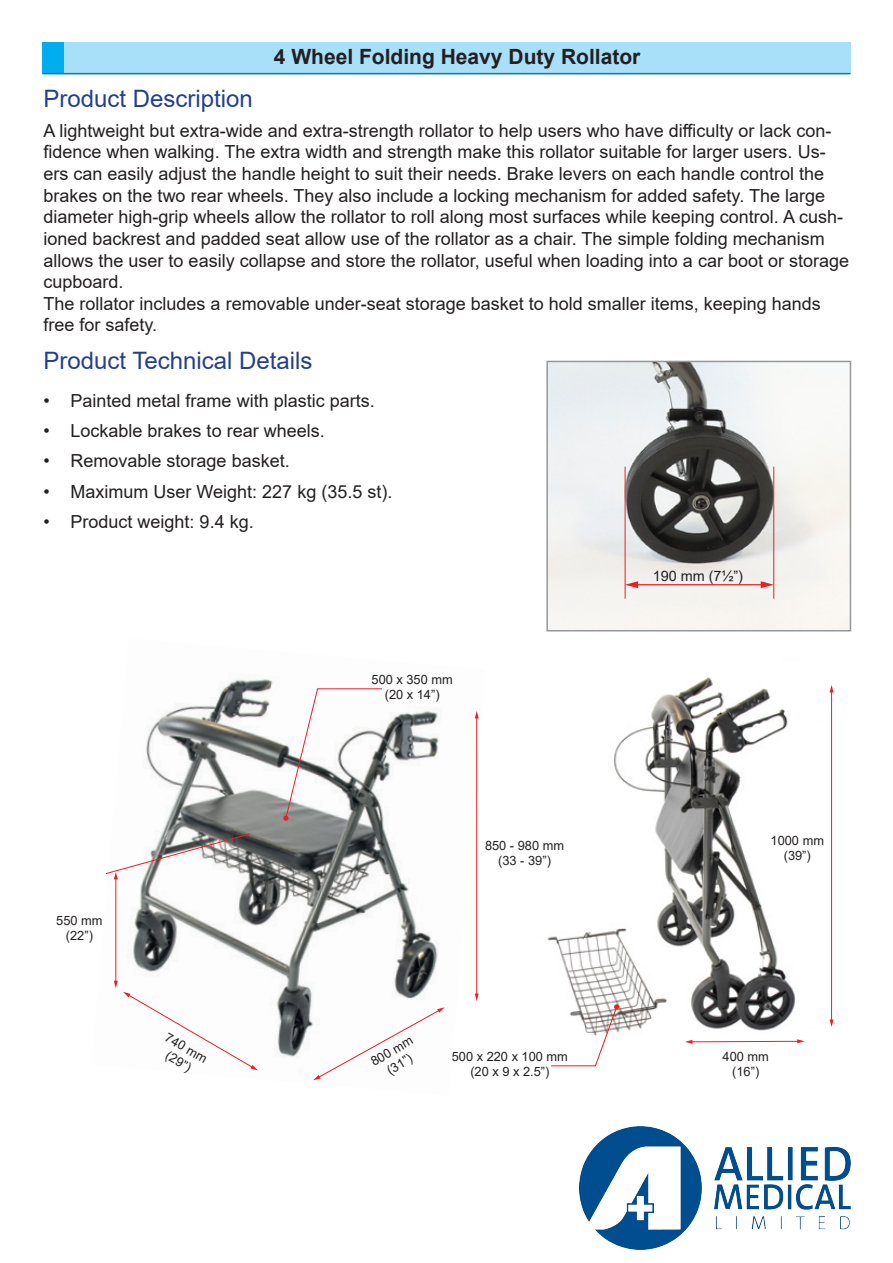
<style>
.page{position:relative;width:893px;height:1263px;background:#fff}
.page>*{position:absolute;margin:0;border:0;box-sizing:border-box;transform-origin:0 0}
.t1{font:24px "Arial";color:#253f8e}
.t2{font:700 21px "Arial";color:#231f20}
.t3{font:18px/21.6px "Arial";color:#231f20}
.t4{font:14.4px "Arial";color:#231f20}
.t5{font:12.75px/15.5px "Arial";color:#231f20;text-align:center}
</style>
<div class="page">
<img style="left:547px;top:677px;width:287px;height:390px">
<img style="left:113px;top:679px;width:366px;height:402px">
<svg style="left:313px;top:1007px;width:132px;height:73px"></svg>
<hr style="left:476px;top:717px;width:1px;height:278px;background:#ee1d23">
<svg style="left:475px;top:711px;width:4px;height:7px"></svg>
<svg style="left:475px;top:993px;width:4px;height:8px"></svg>
<svg style="left:685px;top:1039px;width:120px;height:5px"></svg>
<hr style="left:115px;top:878px;width:1px;height:104px;background:#ee1d23">
<svg style="left:114px;top:981px;width:144px;height:89px"></svg>
<svg style="left:105px;top:833px;width:146px;height:46px"></svg>
<hr style="left:831px;top:691px;width:1px;height:330px;background:#ee1d23">
<svg style="left:829px;top:685px;width:4px;height:7px"></svg>
<svg style="left:829px;top:1019px;width:4px;height:8px"></svg>
<svg style="left:283px;top:688px;width:100px;height:133px"></svg>
<svg style="left:550px;top:1004px;width:70px;height:62px"></svg>
<div style="left:43px;top:43px;width:21px;height:31px;background:#00aeef"></div>
<div style="left:64px;top:43px;width:786px;height:31px;background:#a8dff9"></div>
<svg style="left:43px;top:73px;width:21px;height:1px"></svg>
<hr style="left:64px;top:73px;width:786px;height:1px;background:#007dbb">
<img style="left:549px;top:364px;width:299px;height:264px">
<hr style="left:636px;top:584px;width:127px;height:1px;background:#ee1d23">
<svg style="left:626px;top:581px;width:12px;height:7px"></svg>
<svg style="left:761px;top:581px;width:12px;height:7px"></svg>
<hr style="left:625px;top:467px;width:1px;height:132px;background:#ee1d23">
<hr style="left:773px;top:467px;width:1px;height:132px;background:#ee1d23">
<div style="left:546px;top:361px;width:305px;height:270px;border:2px solid #95979a"></div>
<img style="left:579px;top:1126px;width:271px;height:123px">
<p class="t2" style="left:274px;top:42px;width:368px">4 Wheel Folding Heavy Duty Rollator</p>
<h1 class="t1" style="left:44px;top:82px;width:211px">Product Description</h1>
<p class="t3" style="left:44px;top:120px;width:807px">A lightweight but extra-wide and extra-strength rollator to help users who have difficulty or lack con&shy;fidence when walking. The extra width and strength make this rollator suitable for larger users. Us&shy;ers can easily adjust the handle height to suit their needs. Brake levers on each handle control the brakes on the two rear wheels. They also include a locking mechanism for added safety. The large diameter high-grip wheels allow the rollator to roll along most surfaces while keeping control. A cush&shy;ioned backrest and padded seat allow use of the rollator as a chair. The simple folding mechanism allows the user to easily collapse and store the rollator, useful when loading into a car boot or storage cupboard.<br>The rollator includes a removable under-seat storage basket to hold smaller items, keeping hands free for safety.</p>
<h1 class="t1" style="left:44px;top:344px;width:270px">Product Technical Details</h1>
<p class="t3" style="left:44px;top:390px;width:333px">• Painted metal frame with plastic parts.</p>
<p class="t3" style="left:44px;top:420px;width:283px">• Lockable brakes to rear wheels.</p>
<p class="t3" style="left:44px;top:450px;width:248px">• Removable storage basket.</p>
<p class="t3" style="left:44px;top:480px;width:350px">• Maximum User Weight: 227 kg (35.5 st).</p>
<p class="t3" style="left:44px;top:510px;width:212px">• Product weight: 9.4 kg.</p>
<p class="t5" style="left:56px;top:913px;width:48px">550 mm (22”)</p>
<p class="t5" style="left:372px;top:671px;width:83px">500 x 350 mm (20 x 14”)</p>
<p class="t5" style="left:485px;top:837px;width:81px">850 - 980 mm (33 - 39”)</p>
<p class="t5" style="left:170px;top:1029px;width:48px;rotate:30deg">740 mm (29”)</p>
<p class="t5" style="left:368px;top:1055px;width:48px;rotate:-30deg">800 mm (31”)</p>
<p class="t5" style="left:452px;top:1048px;width:118px">500 x 220 x 100 mm (20 x 9 x 2.5”)</p>
<p class="t4" style="left:653px;top:566px;width:92px">190 mm (7½”)</p>
<p class="t5" style="left:771px;top:832px;width:55px">1000 mm (39”)</p>
<p class="t5" style="left:723px;top:1048px;width:48px">400 mm (16”)</p>
</div>
